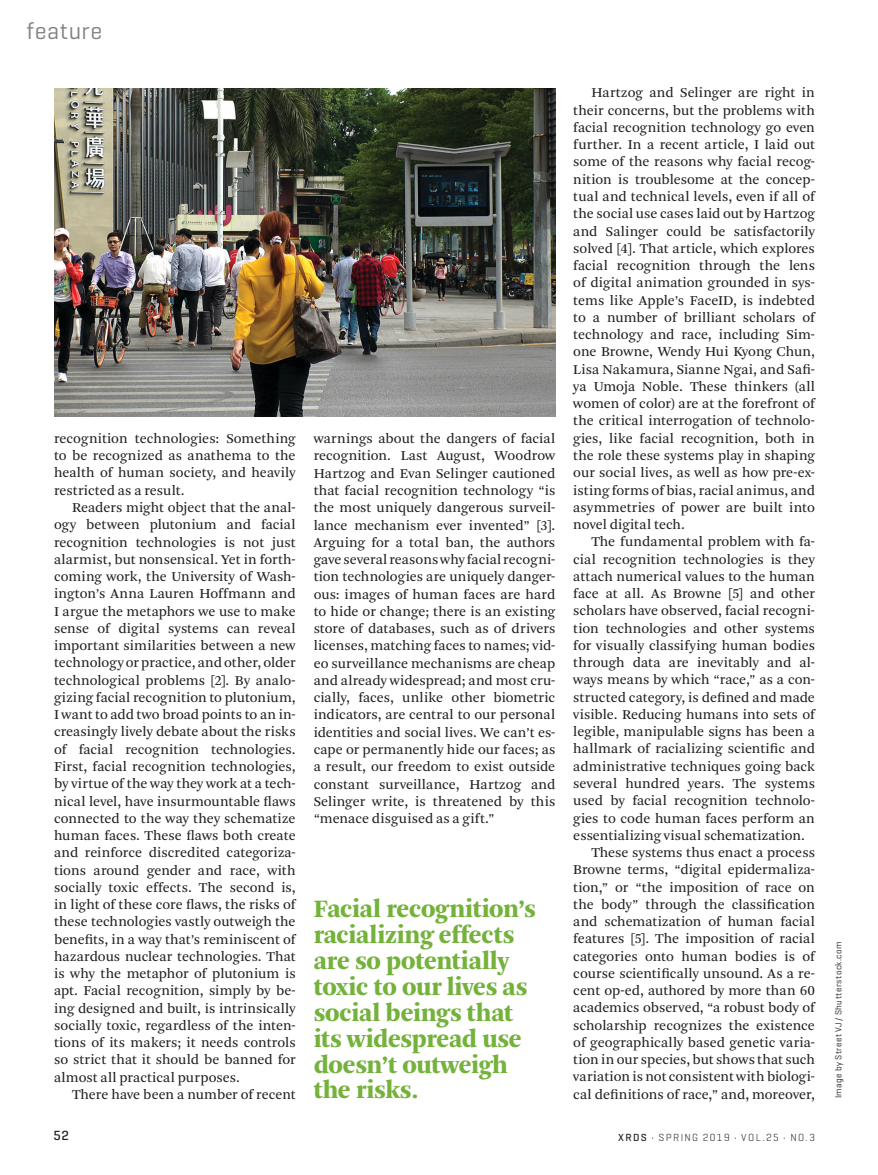
<style>
.page{position:relative;width:878px;height:1175px;background:#fff}
.page>*{position:absolute;margin:0;border:0;box-sizing:border-box;transform-origin:0 0}
.t1{font:900 26.25px/26px "Arnhem";letter-spacing:-.005em;color:#74b23b}
.t2{font:24px "Geogrotesque";letter-spacing:.025em;color:#808285}
.t3{font:14.25px/17.2px "Arnhem Blond";color:#231f20;text-align:justify}
.t4{font:500 13.5px "Geogrotesque";color:#231f20}
.t5{font:300 10.5px "Geogrotesque";letter-spacing:.13em;color:#231f20}
.t6{font:9px "Geogrotesque";letter-spacing:.045em;color:#231f20}
.s1{font-weight:500}
</style>
<div class="page">
<img style="left:54px;top:88px;width:501px;height:328px">
<h2 class="t2" style="left:26px;top:16px;width:77px">feature</h2>
<p class="t3" style="left:54px;top:430px;width:243px">recognition technologies: Something to be recognized as anathema to the health of human society, and heavily restricted as a result.</p>
<p class="t3" style="left:54px;top:499px;width:243px;text-indent:18px">Readers might object that the anal&shy;ogy between plutonium and facial recognition technologies is not just alarmist, but nonsensical. Yet in forth&shy;coming work, the University of Wash&shy;ington’s Anna Lauren Hoffmann and I argue the metaphors we use to make sense of digital systems can reveal important similarities between a new technology or practice, and other, older technological problems [2]. By analo&shy;gizing facial recognition to plutonium, I want to add two broad points to an in&shy;creasingly lively debate about the risks of facial recognition technologies.<br>First, facial recognition technologies, by virtue of the way they work at a tech&shy;nical level, have insurmountable flaws connected to the way they schematize human faces. These flaws both create and reinforce discredited categoriza&shy;tions around gender and race, with socially toxic effects. The second is, in light of these core flaws, the risks of these technologies vastly outweigh the benefits, in a way that’s reminiscent of hazardous nuclear technologies. That is why the metaphor of plutonium is apt. Facial recognition, simply by be&shy;ing designed and built, is intrinsically socially toxic, regardless of the inten&shy;tions of its makers; it needs controls so strict that it should be banned for almost all practical purposes.</p>
<p class="t3" style="left:72px;top:1086px;width:225px">There have been a number of recent</p>
<p class="t4" style="left:53px;top:1127px;width:17px">52</p>
<p class="t3" style="left:313px;top:430px;width:243px">warnings about the dangers of facial recognition. Last August, Woodrow Hartzog and Evan Selinger cautioned that facial recognition technology “is the most uniquely dangerous surveil&shy;lance mechanism ever invented” [3].<br>Arguing for a total ban, the authors gave several reasons why facial recogni&shy;tion technologies are uniquely danger&shy;ous: images of human faces are hard to hide or change; there is an existing store of databases, such as of drivers licenses, matching faces to names; vid&shy;eo surveillance mechanisms are cheap and already widespread; and most cru&shy;cially, faces, unlike other biometric indicators, are central to our personal identities and social lives. We can’t es&shy;cape or permanently hide our faces; as a result, our freedom to exist outside constant surveillance, Hartzog and Selinger write, is threatened by this “menace disguised as a gift.”</p>
<h1 class="t1" style="left:314px;top:896px;width:224px">Facial recognition’s racializing effects are so potentially toxic to our lives as social beings that its widespread use doesn’t outweigh the risks.</h1>
<p class="t3" style="left:573px;top:84px;width:243px;text-indent:18px">Hartzog and Selinger are right in their concerns, but the problems with facial recognition technology go even further. In a recent article, I laid out some of the reasons why facial recog&shy;nition is troublesome at the concep&shy;tual and technical levels, even if all of the social use cases laid out by Hartzog and Salinger could be satisfactorily solved [4]. That article, which explores facial recognition through the lens of digital animation grounded in sys&shy;tems like Apple’s FaceID, is indebted to a number of brilliant scholars of technology and race, including Sim&shy;one Browne, Wendy Hui Kyong Chun, Lisa Nakamura, Sianne Ngai, and Safi&shy;ya Umoja Noble. These thinkers (all women of color) are at the forefront of the critical interrogation of technolo&shy;gies, like facial recognition, both in the role these systems play in shaping our social lives, as well as how pre-ex&shy;isting forms of bias, racial animus, and asymmetries of power are built into novel digital tech.</p>
<p class="t3" style="left:591px;top:533px;width:225px">The fundamental problem with fa-</p>
<p class="t3" style="left:573px;top:550px;width:243px">cial recognition technologies is they</p>
<p class="t3" style="left:573px;top:568px;width:243px">attach numerical values to the human</p>
<p class="t3" style="left:573px;top:585px;width:243px">face at all. As Browne [5] and other</p>
<p class="t3" style="left:573px;top:602px;width:243px">scholars have observed, facial recogni-</p>
<p class="t3" style="left:573px;top:619px;width:243px">tion technologies and other systems</p>
<p class="t3" style="left:573px;top:637px;width:243px">for visually classifying human bodies</p>
<p class="t3" style="left:573px;top:654px;width:243px">through data are inevitably and al-</p>
<p class="t3" style="left:573px;top:671px;width:243px">ways means by which “race,” as a con-</p>
<p class="t3" style="left:573px;top:688px;width:243px">structed category, is defined and made</p>
<p class="t3" style="left:573px;top:706px;width:243px">visible. Reducing humans into sets of</p>
<p class="t3" style="left:573px;top:723px;width:243px">legible, manipulable signs has been a</p>
<p class="t3" style="left:573px;top:740px;width:243px">hallmark of racializing scientific and</p>
<p class="t3" style="left:573px;top:757px;width:243px">administrative techniques going back</p>
<p class="t3" style="left:573px;top:775px;width:243px">several hundred years. The systems</p>
<p class="t3" style="left:573px;top:792px;width:243px">used by facial recognition technolo-</p>
<p class="t3" style="left:573px;top:809px;width:243px">gies to code human faces perform an</p>
<p class="t3" style="left:573px;top:827px;width:233px">essentializing visual schematization.</p>
<p class="t3" style="left:591px;top:844px;width:225px">These systems thus enact a process</p>
<p class="t3" style="left:573px;top:861px;width:243px">Browne terms, “digital epidermaliza-</p>
<p class="t3" style="left:573px;top:878px;width:243px">tion,” or “the imposition of race on</p>
<p class="t3" style="left:573px;top:896px;width:243px">the body” through the classification</p>
<p class="t3" style="left:573px;top:913px;width:243px">and schematization of human facial</p>
<p class="t3" style="left:573px;top:930px;width:243px">features [5]. The imposition of racial</p>
<p class="t3" style="left:573px;top:947px;width:243px">categories onto human bodies is of</p>
<p class="t3" style="left:573px;top:965px;width:243px">course scientifically unsound. As a re-</p>
<p class="t3" style="left:573px;top:982px;width:243px">cent op-ed, authored by more than 60</p>
<p class="t3" style="left:573px;top:999px;width:243px">academics observed, “a robust body of</p>
<p class="t3" style="left:573px;top:1016px;width:243px">scholarship recognizes the existence</p>
<p class="t3" style="left:573px;top:1034px;width:243px">of geographically based genetic varia-</p>
<p class="t3" style="left:573px;top:1051px;width:243px">tion in our species, but shows that such</p>
<p class="t3" style="left:573px;top:1068px;width:243px">variation is not consistent with biologi-</p>
<p class="t3" style="left:573px;top:1085px;width:243px">cal definitions of race,” and, moreover,</p>
<p class="t5" style="left:618px;top:1130px;width:198px"><span class="s1">XRDS</span> • SPRING 2019 • VOL.25 • NO.3</p>
<p class="t6" style="left:832px;top:1098px;width:158px;rotate:-90deg">Image by Street VJ / Shutterstock.com</p>
</div>
